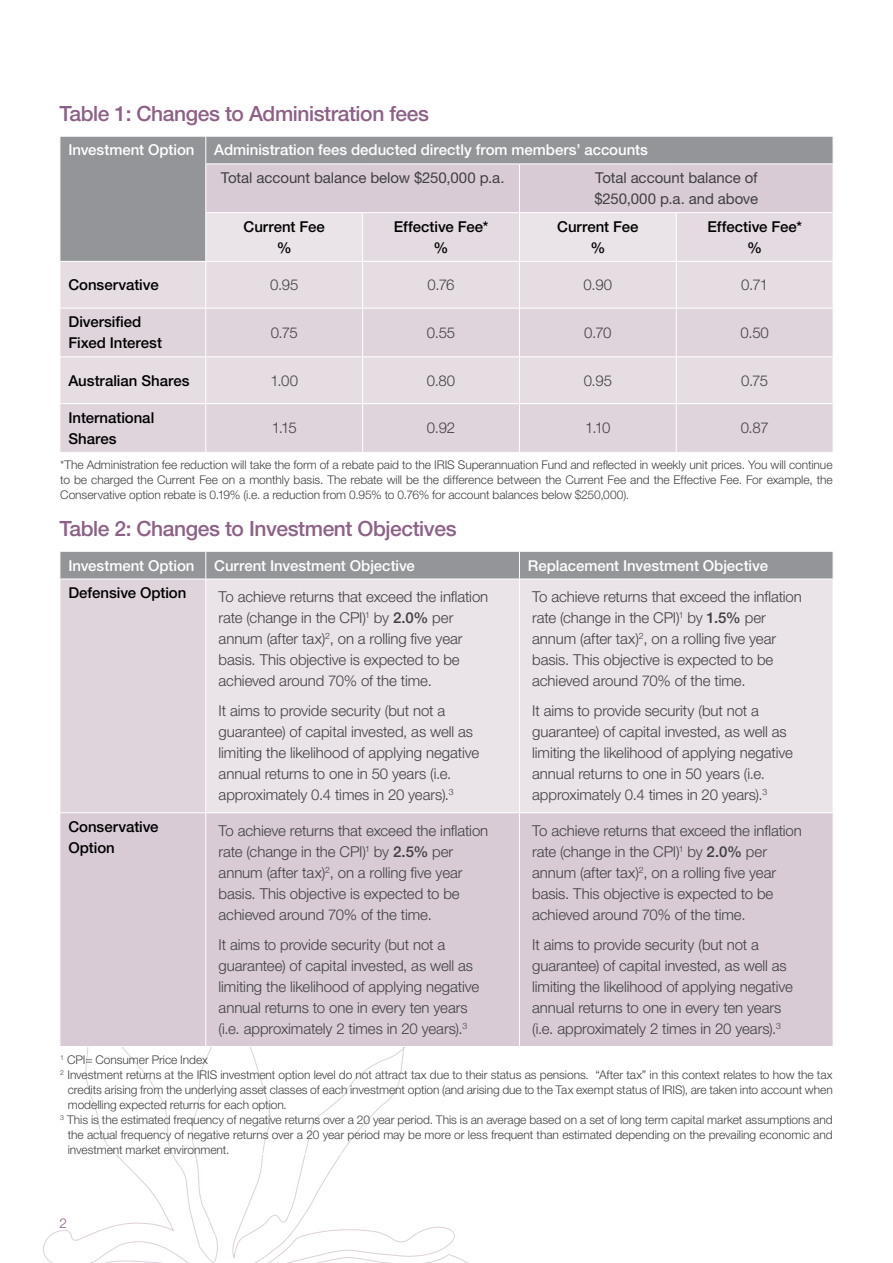
<style>
.page{position:relative;width:893px;height:1263px;background:#fff}
.page>*{position:absolute;margin:0;border:0;box-sizing:border-box;transform-origin:0 0}
.t1{font:500 21px "Helvetica Neue LT Std";letter-spacing:-.02em;color:#8d6086}
.t2{font:300 15px/21px "Helvetica Neue LT Std";letter-spacing:-.005em;color:#414042}
.t3{font:500 15px/21px "Helvetica Neue LT Std";letter-spacing:-.005em;color:#000;text-align:center}
.t4{font:500 15px "Helvetica Neue LT Std";letter-spacing:-.005em;color:#fff}
.t5{font:15px/21px "Helvetica Neue LT Std";letter-spacing:-.005em;color:#414042}
.t6{font:300 13.5px "Helvetica Neue LT Std";color:#8d6086}
.t7{font:300 12px/15px "Helvetica Neue LT Std";letter-spacing:-.005em;color:#414042;text-align:justify}
.s1{font-weight:500}
</style>
<div class="page">
<svg style="left:43px;top:1047px;width:425px;height:216px"></svg>
<div style="left:61px;top:137px;width:144px;height:124px;background:#939598"></div>
<div style="left:61px;top:262px;width:772px;height:46px;background:#e6dde3"></div>
<svg style="left:61px;top:309px;width:772px;height:143px;background:#e1d7de"></svg>
<hr style="left:362px;top:262px;width:1px;height:46px;background:#fff">
<hr style="left:519px;top:262px;width:1px;height:46px;background:#fff">
<hr style="left:676px;top:262px;width:1px;height:46px;background:#fff">
<hr style="left:362px;top:308px;width:1px;height:48px;background:#fff">
<hr style="left:519px;top:308px;width:1px;height:48px;background:#fff">
<hr style="left:676px;top:308px;width:1px;height:48px;background:#fff">
<hr style="left:362px;top:357px;width:1px;height:46px;background:#fff">
<hr style="left:519px;top:357px;width:1px;height:46px;background:#fff">
<hr style="left:676px;top:357px;width:1px;height:46px;background:#fff">
<hr style="left:362px;top:404px;width:1px;height:48px;background:#fff">
<hr style="left:519px;top:404px;width:1px;height:48px;background:#fff">
<hr style="left:676px;top:404px;width:1px;height:48px;background:#fff">
<svg style="left:60px;top:137px;width:1px;height:27px"></svg>
<svg style="left:205px;top:137px;width:628px;height:124px;background:#cfc8ce"></svg>
<hr style="left:519px;top:164px;width:157px;height:1px;background:#fff">
<hr style="left:676px;top:164px;width:157px;height:1px;background:#fff">
<hr style="left:205px;top:164px;width:1px;height:48px;background:#fff">
<hr style="left:205px;top:213px;width:1px;height:48px;background:#fff">
<hr style="left:519px;top:213px;width:1px;height:48px;background:#fff">
<hr style="left:205px;top:262px;width:1px;height:46px;background:#fff">
<hr style="left:205px;top:308px;width:1px;height:48px;background:#fff">
<hr style="left:205px;top:357px;width:1px;height:46px;background:#fff">
<hr style="left:205px;top:404px;width:1px;height:48px;background:#fff">
<hr style="left:60px;top:356px;width:146px;height:1px;background:#fff">
<hr style="left:60px;top:403px;width:146px;height:1px;background:#fff">
<hr style="left:206px;top:356px;width:157px;height:1px;background:#fff">
<hr style="left:363px;top:356px;width:156px;height:1px;background:#fff">
<hr style="left:206px;top:403px;width:157px;height:1px;background:#fff">
<hr style="left:363px;top:403px;width:156px;height:1px;background:#fff">
<hr style="left:519px;top:356px;width:157px;height:1px;background:#fff">
<hr style="left:676px;top:356px;width:157px;height:1px;background:#fff">
<hr style="left:519px;top:403px;width:157px;height:1px;background:#fff">
<hr style="left:676px;top:403px;width:157px;height:1px;background:#fff">
<div style="left:60px;top:579px;width:146px;height:234px;background:#dfd4dc"></div>
<div style="left:206px;top:580px;width:627px;height:232px;background:#eae3e8"></div>
<div style="left:61px;top:813px;width:772px;height:233px;background:#d8cbd5"></div>
<hr style="left:519px;top:579px;width:1px;height:233px;background:#fff">
<hr style="left:519px;top:813px;width:1px;height:233px;background:#fff">
<svg style="left:60px;top:551px;width:773px;height:28px;background:#989a9d"></svg>
<hr style="left:60px;top:579px;width:146px;height:1px;background:#fff">
<hr style="left:60px;top:579px;width:1px;height:233px;background:#fff">
<hr style="left:205px;top:579px;width:1px;height:233px;background:#fff">
<hr style="left:60px;top:812px;width:146px;height:1px;background:#fff">
<hr style="left:205px;top:813px;width:1px;height:233px;background:#fff">
<hr style="left:60px;top:1047px;width:1px;height:106px;background:#fff">
<hr style="left:60px;top:1153px;width:146px;height:1px;background:#fff">
<hr style="left:206px;top:1153px;width:313px;height:1px;background:#fff">
<h1 class="t1" style="left:60px;top:101px;width:371px">Table 1: Changes to Administration fees</h1>
<p class="t4" style="left:68px;top:141px;width:128px">Investment Option</p>
<p class="t4" style="left:214px;top:141px;width:435px">Administration fees deducted directly from members’ accounts</p>
<p class="t5" style="left:221px;top:167px;width:285px">Total account balance below $250,000 p.a.</p>
<p class="t5" style="left:594px;top:167px;width:165px">Total account balance of $250,000 p.a. and above</p>
<p class="t3" style="left:244px;top:216px;width:83px">Current Fee %</p>
<p class="t3" style="left:394px;top:216px;width:96px">Effective Fee* %</p>
<p class="t3" style="left:557px;top:216px;width:83px">Current Fee %</p>
<p class="t3" style="left:707px;top:216px;width:96px">Effective Fee* %</p>
<p class="t3" style="left:68px;top:274px;width:92px">Conservative</p>
<p class="t2" style="left:270px;top:274px;width:30px">0.95</p>
<p class="t2" style="left:427px;top:274px;width:29px">0.76</p>
<p class="t2" style="left:584px;top:274px;width:30px">0.90</p>
<p class="t2" style="left:741px;top:274px;width:28px">0.71</p>
<p class="t3" style="left:68px;top:311px;width:95px;text-align:left">Diversified<br>Fixed Interest</p>
<p class="t2" style="left:271px;top:322px;width:29px">0.75</p>
<p class="t2" style="left:427px;top:322px;width:30px">0.55</p>
<p class="t2" style="left:584px;top:322px;width:29px">0.70</p>
<p class="t2" style="left:740px;top:322px;width:30px">0.50</p>
<p class="t3" style="left:68px;top:370px;width:123px">Australian Shares</p>
<p class="t2" style="left:270px;top:369px;width:29px">1.00</p>
<p class="t2" style="left:427px;top:369px;width:30px">0.80</p>
<p class="t2" style="left:584px;top:369px;width:30px">0.95</p>
<p class="t2" style="left:741px;top:369px;width:29px">0.75</p>
<p class="t3" style="left:68px;top:407px;width:87px;text-align:left">International<br>Shares</p>
<p class="t2" style="left:272px;top:417px;width:27px">1.15</p>
<p class="t2" style="left:427px;top:417px;width:30px">0.92</p>
<p class="t2" style="left:585px;top:417px;width:27px">1.10</p>
<p class="t2" style="left:741px;top:417px;width:29px">0.87</p>
<p class="t7" style="left:60px;top:457px;width:774px">*The Administration fee reduction will take the form of a rebate paid to the IRIS Superannuation Fund and reflected in weekly unit prices. You will continue to be charged the Current Fee on a monthly basis. The rebate will be the difference between the Current Fee and the Effective Fee. For example, the Conservative option rebate is 0.19% (i.e. a reduction from 0.95% to 0.76% for account balances below $250,000).</p>
<h1 class="t1" style="left:60px;top:516px;width:399px">Table 2: Changes to Investment Objectives</h1>
<p class="t4" style="left:68px;top:556px;width:128px">Investment Option</p>
<p class="t4" style="left:214px;top:556px;width:202px">Current Investment Objective</p>
<p class="t4" style="left:528px;top:556px;width:242px">Replacement Investment Objective</p>
<p class="t3" style="left:68px;top:582px;width:120px">Defensive Option</p>
<p class="t2" style="left:219px;top:586px;width:271px">To achieve returns that exceed the inflation rate (change in the CPI)<sup>1</sup> by <span class="s1">2.0%</span> per annum (after tax)<sup>2</sup>, on a rolling five year basis. This objective is expected to be achieved around 70% of the time.</p>
<p class="t2" style="left:219px;top:700px;width:262px">It aims to provide security (but not a guarantee) of capital invested, as well as limiting the likelihood of applying negative annual returns to one in 50 years (i.e. approximately 0.4 times in 20 years).<sup>3</sup></p>
<p class="t2" style="left:532px;top:586px;width:271px">To achieve returns that exceed the inflation rate (change in the CPI)<sup>1</sup> by <span class="s1">1.5%</span> per annum (after tax)<sup>2</sup>, on a rolling five year basis. This objective is expected to be achieved around 70% of the time.</p>
<p class="t2" style="left:532px;top:700px;width:262px">It aims to provide security (but not a guarantee) of capital invested, as well as limiting the likelihood of applying negative annual returns to one in 50 years (i.e. approximately 0.4 times in 20 years).<sup>3</sup></p>
<p class="t3" style="left:68px;top:816px;width:92px;text-align:left">Conservative<br>Option</p>
<p class="t2" style="left:219px;top:820px;width:271px">To achieve returns that exceed the inflation rate (change in the CPI)<sup>1</sup> by <span class="s1">2.5%</span> per annum (after tax)<sup>2</sup>, on a rolling five year basis. This objective is expected to be achieved around 70% of the time.</p>
<p class="t2" style="left:219px;top:933px;width:262px">It aims to provide security (but not a guarantee) of capital invested, as well as limiting the likelihood of applying negative annual returns to one in every ten years (i.e. approximately 2 times in 20 years).<sup>3</sup></p>
<p class="t2" style="left:532px;top:820px;width:271px">To achieve returns that exceed the inflation rate (change in the CPI)<sup>1</sup> by <span class="s1">2.0%</span> per annum (after tax)<sup>2</sup>, on a rolling five year basis. This objective is expected to be achieved around 70% of the time.</p>
<p class="t2" style="left:532px;top:933px;width:262px">It aims to provide security (but not a guarantee) of capital invested, as well as limiting the likelihood of applying negative annual returns to one in every ten years (i.e. approximately 2 times in 20 years).<sup>3</sup></p>
<p class="t7" style="left:60px;top:1051px;width:149px"><sup>1</sup> CPI= Consumer Price Index</p>
<p class="t7" style="left:60px;top:1066px;width:774px"><sup>2</sup> Investment returns at the IRIS investment option level do not attract tax due to their status as pensions. “After tax” in this context relates to how the tax</p>
<p class="t7" style="left:68px;top:1081px;width:766px">credits arising from the underlying asset classes of each investment option (and arising due to the Tax exempt status of IRIS), are taken into account when</p>
<p class="t7" style="left:68px;top:1096px;width:221px">modelling expected returns for each option.</p>
<p class="t7" style="left:60px;top:1111px;width:774px"><sup>3</sup> This is the estimated frequency of negative returns over a 20 year period. This is an average based on a set of long term capital market assumptions and</p>
<p class="t7" style="left:68px;top:1126px;width:766px">the actual frequency of negative returns over a 20 year period may be more or less frequent than estimated depending on the prevailing economic and</p>
<p class="t7" style="left:68px;top:1141px;width:163px">investment market environment.</p>
<p class="t6" style="left:60px;top:1215px;width:9px">2</p>
</div>
